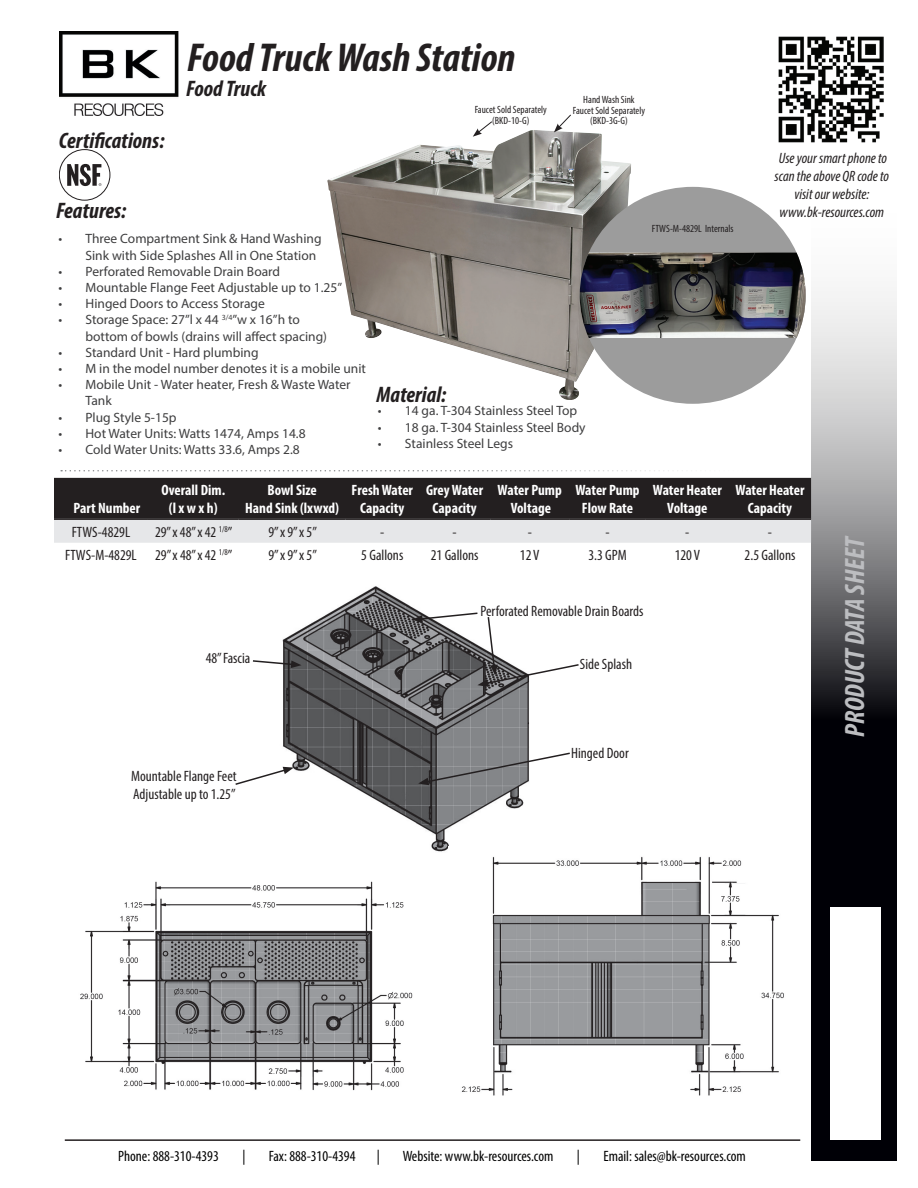
<style>
.page{position:relative;width:918px;height:1188px;background:#fff}
.page>*{position:absolute;margin:0;border:0;box-sizing:border-box;transform-origin:0 0}
.t1{font:italic 700 condensed 40.5px "Myriad Pro";color:#231f20}
.t2{font:italic 700 condensed 28.05px "Myriad Pro";letter-spacing:-.005em;color:#bcbdc0}
.t3{font:italic 700 condensed 22.5px "Myriad Pro";color:#231f20}
.t4{font:condensed 15px/18px "Myriad Pro";color:#231f20}
.t5{font:700 condensed 15px/18px "Myriad Pro";color:#fff;text-align:center}
.t6{font:condensed 15px "Myriad Pro";color:#000001}
.t7{font:italic condensed 15px/18px "Myriad Pro";color:#231f20;text-align:center}
.t8{font:13.5px/16.2px "Myriad Pro";color:#3e3e3f}
.t9{font:condensed 10.5px/10.5px "Myriad Pro";color:#231f20;text-align:center}
</style>
<div class="page">
<svg style="left:811px;top:291px;width:86px;height:870px;background:#5a5a5d"></svg>
<img style="left:831px;top:907px;width:50px;height:233px">
<img style="left:779px;top:37px;width:105px;height:105px">
<hr style="left:65px;top:1139px;width:735px;height:2px;background:#231f20">
<img style="left:282px;top:586px;width:247px;height:266px">
<svg style="left:61px;top:470px;width:622px;height:2px"></svg>
<img style="left:59px;top:32px;width:120px;height:84px">
<div style="left:59px;top:149px;width:51px;height:51px;border:1px solid #231f20;border-radius:50%"></div>
<svg style="left:67px;top:164px;width:34px;height:22px"></svg>
<img style="left:327px;top:130px;width:304px;height:270px">
<svg style="left:473px;top:121px;width:20px;height:16px"></svg>
<svg style="left:554px;top:114px;width:17px;height:18px"></svg>
<svg style="left:54px;top:478px;width:757px;height:65px;background:#696768"></svg>
<hr style="left:54px;top:519px;width:94px;height:1px;background:#231f20">
<hr style="left:148px;top:519px;width:91px;height:1px;background:#231f20">
<hr style="left:239px;top:519px;width:107px;height:1px;background:#231f20">
<hr style="left:346px;top:519px;width:73px;height:1px;background:#231f20">
<hr style="left:419px;top:519px;width:71px;height:1px;background:#231f20">
<hr style="left:490px;top:519px;width:79px;height:1px;background:#231f20">
<hr style="left:569px;top:519px;width:77px;height:1px;background:#231f20">
<hr style="left:646px;top:519px;width:83px;height:1px;background:#231f20">
<hr style="left:729px;top:519px;width:82px;height:1px;background:#231f20">
<img style="left:448px;top:846px;width:336px;height:250px">
<img style="left:80px;top:881px;width:333px;height:210px">
<svg style="left:235px;top:767px;width:59px;height:19px"></svg>
<svg style="left:252px;top:659px;width:50px;height:9px"></svg>
<svg style="left:418px;top:752px;width:152px;height:33px"></svg>
<svg style="left:412px;top:612px;width:167px;height:75px"></svg>
<div style="left:580px;top:187px;width:226px;height:217px;background:#9c9c9c;border-radius:50%"></div>
<img style="left:580px;top:253px;width:226px;height:85px">
<h3 class="t3" style="left:59px;top:126px;width:107px">Certifications:</h3>
<h3 class="t3" style="left:56px;top:196px;width:72px">Features:</h3>
<h1 class="t1" style="left:187px;top:32px;width:330px">Food Truck Wash Station</h1>
<h3 class="t3" style="left:186px;top:74px;width:81px">Food Truck</h3>
<p class="t9" style="left:475px;top:104px;width:74px">Faucet Sold Separately (BKD-10-G)</p>
<p class="t9" style="left:573px;top:95px;width:74px">Hand Wash Sink<br>Faucet Sold Separately (BKD-3G-G)</p>
<p class="t9" style="left:652px;top:223px;width:83px">FTWS-M-4829L Internals</p>
<p class="t8" style="left:86px;top:231px;width:238px;text-indent:-27px">• Three Compartment Sink &amp; Hand Washing<br>Sink with Side Splashes All in One Station</p>
<p class="t8" style="left:58px;top:263px;width:223px">• Perforated Removable Drain Board</p>
<p class="t8" style="left:58px;top:279px;width:285px">• Mountable Flange Feet Adjustable up to 1.25”</p>
<p class="t8" style="left:58px;top:295px;width:208px">• Hinged Doors to Access Storage</p>
<p class="t8" style="left:85px;top:312px;width:243px;text-indent:-27px">• Storage Space: 27”l x 44 <sup>3/4</sup>”w x 16”h to bottom of bowls (drains will affect spacing)</p>
<p class="t8" style="left:58px;top:344px;width:202px">• Standard Unit - Hard plumbing</p>
<p class="t8" style="left:58px;top:360px;width:309px">• M in the model number denotes it is a mobile unit</p>
<p class="t8" style="left:85px;top:376px;width:267px;text-indent:-27px">• Mobile Unit - Water heater, Fresh &amp; Waste Water<br>Tank</p>
<p class="t8" style="left:58px;top:409px;width:120px">• Plug Style 5-15p</p>
<p class="t8" style="left:58px;top:425px;width:249px">• Hot Water Units: Watts 1474, Amps 14.8</p>
<p class="t8" style="left:58px;top:441px;width:243px">• Cold Water Units: Watts 33.6, Amps 2.8</p>
<h3 class="t3" style="left:376px;top:380px;width:71px">Material:</h3>
<p class="t8" style="left:378px;top:403px;width:201px">• 14 ga. T-304 Stainless Steel Top</p>
<p class="t8" style="left:378px;top:419px;width:209px">• 18 ga. T-304 Stainless Steel Body</p>
<p class="t8" style="left:378px;top:435px;width:137px">• Stainless Steel Legs</p>
<p class="t7" style="left:775px;top:149px;width:116px">Use your smart phone to scan the above QR code to visit our website: www.bk-resources.com</p>
<p class="t5" style="left:74px;top:499px;width:68px">Part Number</p>
<p class="t5" style="left:161px;top:481px;width:65px">Overall Dim. (l x w x h)</p>
<p class="t5" style="left:245px;top:481px;width:95px">Bowl Size<br>Hand Sink (lxwxd)</p>
<p class="t5" style="left:352px;top:481px;width:63px">Fresh Water<br>Capacity</p>
<p class="t5" style="left:426px;top:481px;width:59px">Grey Water<br>Capacity</p>
<p class="t5" style="left:498px;top:481px;width:66px">Water Pump<br>Voltage</p>
<p class="t5" style="left:575px;top:481px;width:66px">Water Pump<br>Flow Rate</p>
<p class="t5" style="left:653px;top:481px;width:71px">Water Heater<br>Voltage</p>
<p class="t5" style="left:735px;top:481px;width:71px">Water Heater<br>Capacity</p>
<p class="t4" style="left:72px;top:523px;width:60px">FTWS-4829L</p>
<p class="t4" style="left:155px;top:523px;width:79px">29” x 48” x 42 <sup>1/8</sup>”</p>
<p class="t4" style="left:268px;top:523px;width:50px">9” x 9” x 5”</p>
<p class="t4" style="left:380px;top:523px;width:6px">-</p>
<p class="t4" style="left:453px;top:523px;width:6px">-</p>
<p class="t4" style="left:528px;top:523px;width:6px">-</p>
<p class="t4" style="left:605px;top:523px;width:6px">-</p>
<p class="t4" style="left:685px;top:523px;width:6px">-</p>
<p class="t4" style="left:768px;top:523px;width:6px">-</p>
<p class="t4" style="left:65px;top:546px;width:169px">FTWS-M-4829L 29” x 48” x 42 <sup>1/8</sup>”</p>
<p class="t4" style="left:268px;top:546px;width:50px">9” x 9” x 5”</p>
<p class="t4" style="left:361px;top:546px;width:44px">5 Gallons</p>
<p class="t4" style="left:431px;top:546px;width:49px">21 Gallons</p>
<p class="t4" style="left:520px;top:546px;width:21px">12 V</p>
<p class="t4" style="left:588px;top:546px;width:40px">3.3 GPM</p>
<p class="t4" style="left:675px;top:546px;width:27px">120 V</p>
<p class="t4" style="left:745px;top:546px;width:52px">2.5 Gallons</p>
<p class="t4" style="left:206px;top:649px;width:46px">48” Fascia</p>
<p class="t4" style="left:131px;top:767px;width:107px">Mountable Flange Feet<br>Adjustable up to 1.25”</p>
<p class="t4" style="left:481px;top:602px;width:164px">Perforated Removable Drain Boards</p>
<p class="t4" style="left:580px;top:655px;width:54px">Side Splash</p>
<p class="t4" style="left:571px;top:744px;width:59px">Hinged Door</p>
<h2 class="t2" style="left:837px;top:737px;width:203px;rotate:-90deg">PRODUCT DATA SHEET</h2>
<p class="t6" style="left:118px;top:1147px;width:102px">Phone: 888-310-4393</p>
<p class="t6" style="left:242px;top:1147px;width:5px">|</p>
<p class="t6" style="left:269px;top:1147px;width:88px">Fax: 888-310-4394</p>
<p class="t6" style="left:377px;top:1147px;width:5px">|</p>
<p class="t6" style="left:403px;top:1147px;width:152px">Website: www.bk-resources.com</p>
<p class="t6" style="left:577px;top:1147px;width:5px">|</p>
<p class="t6" style="left:604px;top:1147px;width:144px">Email: sales@bk-resources.com</p>
</div>
